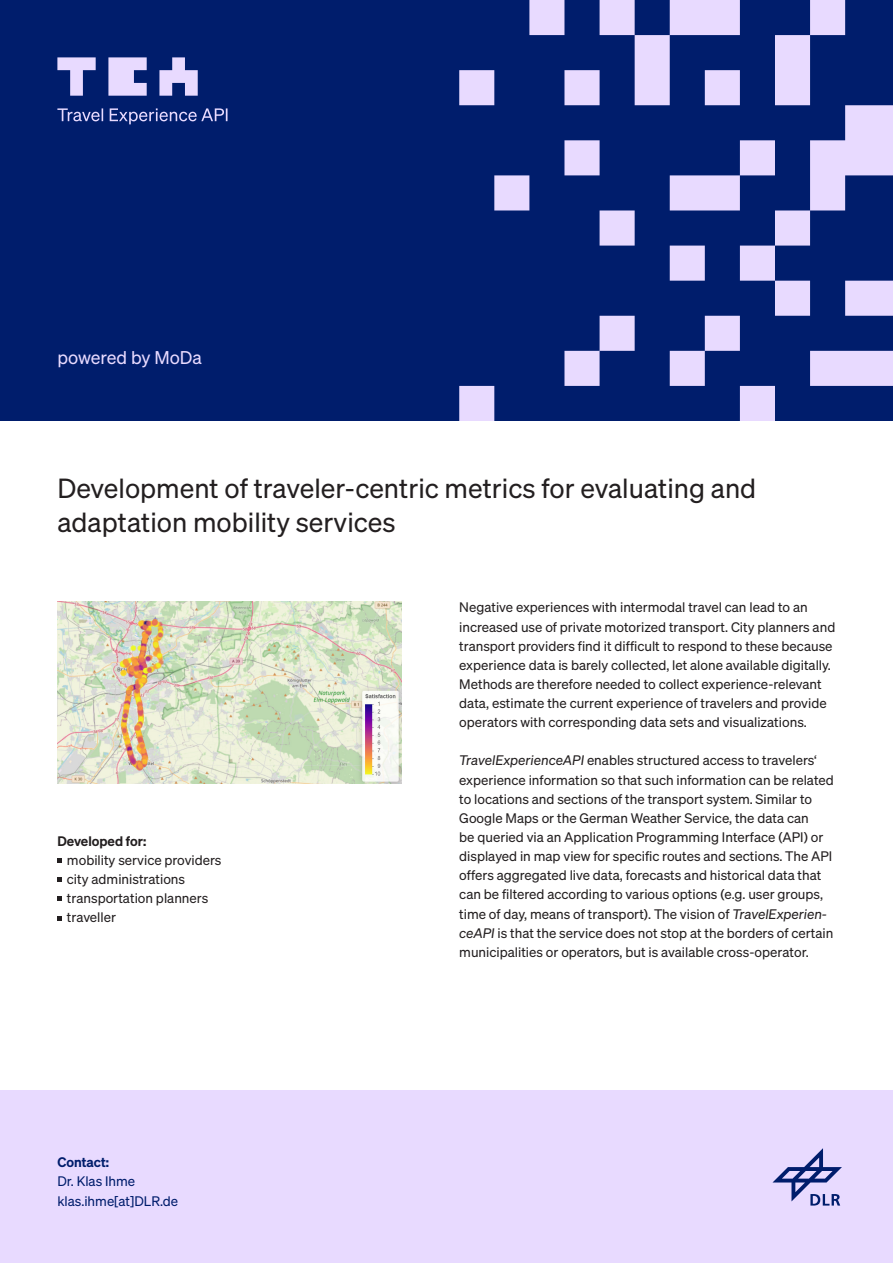
<style>
.page{position:relative;width:893px;height:1263px;background:#fff}
.page>*{position:absolute;margin:0;border:0;box-sizing:border-box;transform-origin:0 0}
.LI_18pt_buch{font:27px "Sohne Buch";color:#231f20}
.LI_12pt_buch{font:18px "Sohne Buch";color:#e8daff}
.FT_9pt_buch{font:13.5px/19.2px "Sohne Buch";color:#231f20}
.FT_9pt_buch-2{font:13.5px "Sohne Buch";color:#001d6c}
.FT_9pt_buch-3{font:600 13.5px "Sohne";color:#231f20}
.FT_9pt_halbfett{font:600 13.5px "Sohne";color:#001d6c}
.s1{font-family:"Sohne Buch Kursiv"}
</style>
<div class="page">
<img style="left:57px;top:602px;width:345px;height:181px">
<div style="left:0;top:0;width:893px;height:421px;background:#001d6c"></div>
<div style="left:0;top:1091px;width:893px;height:172px;background:#e8daff"></div>
<svg style="left:772px;top:1148px;width:70px;height:57px"></svg>
<svg style="left:57px;top:858px;width:5px;height:5px"></svg>
<svg style="left:57px;top:877px;width:5px;height:5px"></svg>
<svg style="left:57px;top:896px;width:5px;height:5px"></svg>
<svg style="left:57px;top:916px;width:5px;height:4px"></svg>
<svg style="left:57px;top:57px;width:170px;height:67px"></svg>
<svg style="left:459px;top:0;width:434px;height:421px"></svg>
<p class="LI_12pt_buch" style="left:57px;top:346px;width:146px">powered by MoDa</p>
<p class="LI_18pt_buch" style="left:57px;top:472px;width:700px">Development of traveler-centric metrics for evaluating and</p>
<p class="LI_18pt_buch" style="left:57px;top:506px;width:340px">adaptation mobility services</p>
<p class="FT_9pt_buch-3" style="left:57px;top:832px;width:90px">Developed for:</p>
<p class="FT_9pt_buch" style="left:67px;top:850px;width:156px">mobility service providers</p>
<p class="FT_9pt_buch" style="left:67px;top:869px;width:120px">city administrations</p>
<p class="FT_9pt_buch" style="left:67px;top:888px;width:143px">transportation planners</p>
<p class="FT_9pt_buch" style="left:67px;top:908px;width:51px">traveller</p>
<p class="FT_9pt_halbfett" style="left:57px;top:1154px;width:53px">Contact:</p>
<p class="FT_9pt_buch-2" style="left:57px;top:1173px;width:79px">Dr. Klas Ihme</p>
<p class="FT_9pt_buch-2" style="left:57px;top:1193px;width:122px">klas.ihme[at]DLR.de</p>
<p class="FT_9pt_buch" style="left:459px;top:598px;width:378px">Negative experiences with intermodal travel can lead to an increased use of private motorized transport. City planners and transport providers find it difficult to respond to these because experience data is barely collected, let alone available digitally.<br>Methods are therefore needed to collect experience-relevant data, estimate the current experience of travelers and provide operators with corresponding data sets and visualizations.</p>
<p class="FT_9pt_buch" style="left:459px;top:751px;width:376px"><span class="s1">TravelExperienceAPI</span> enables structured access to travelers‘ experience information so that such information can be related to locations and sections of the transport system. Similar to Google Maps or the German Weather Service, the data can<br>be queried via an Application Programming Interface (API) or displayed in map view for specific routes and sections. The API offers aggregated live data, forecasts and historical data that can be filtered according to various options (e.g. user groups, time of day, means of transport). The vision of <span class="s1">TravelExperien&shy;ceAPI</span> is that the service does not stop at the borders of certain municipalities or operators, but is available cross-operator.</p>
</div>
